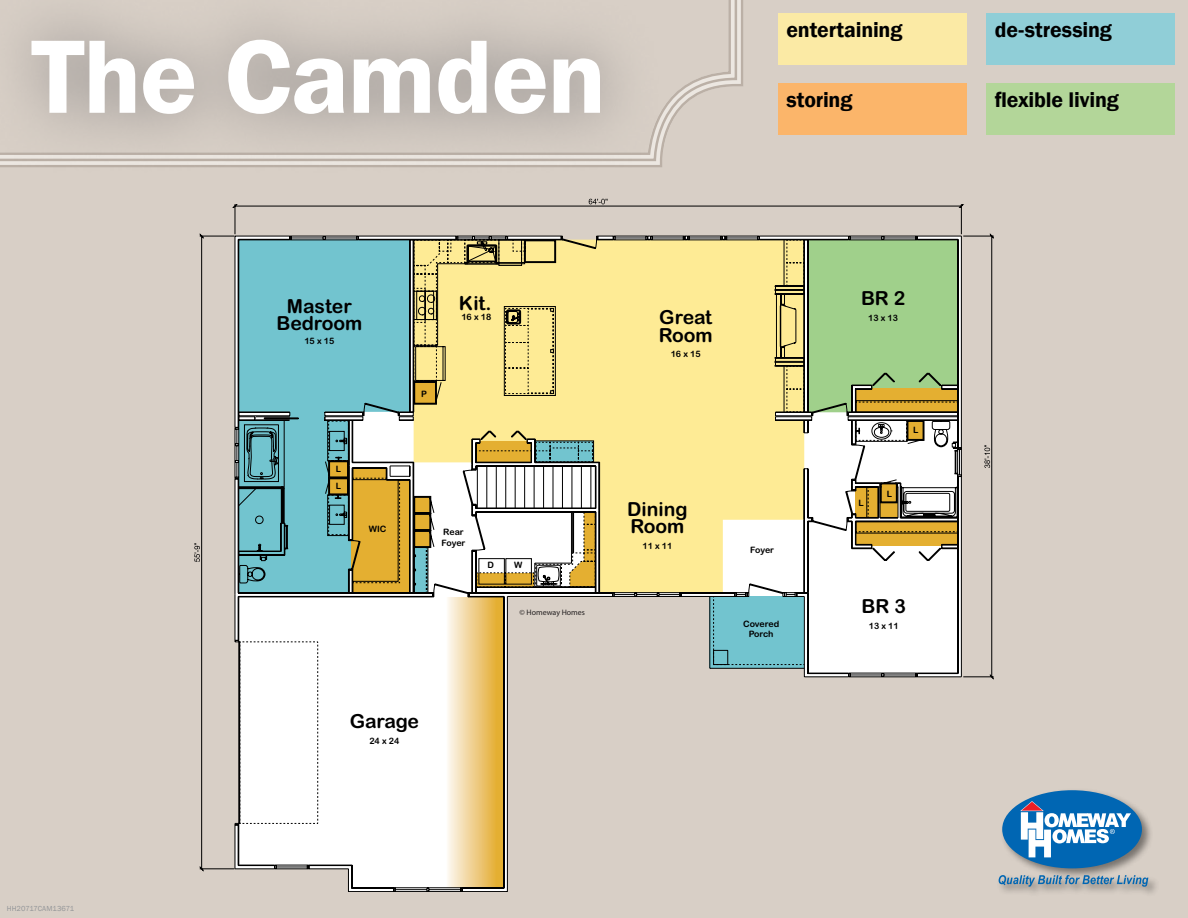
<style>
.page{position:relative;width:1188px;height:918px;background:#d8cfc6}
.page>*{position:absolute;margin:0;border:0;box-sizing:border-box;transform-origin:0 0}
.t1{font:600 108px "Franklin Gothic";letter-spacing:-.015em;color:#fff}
.t2{font:600 21.75px "Franklin Gothic";letter-spacing:-.01em;color:#000}
.t3{font:19.35px/17.7px "Arial Rounded MT Bold";color:#000}
.t4{font:8.85px/10.6px "Arial Rounded MT Bold";color:#000}
.t5{font:7.95px "Myriad Pro";color:#231f20}
.t6{font:7.5px "Franklin Gothic";letter-spacing:.005em;color:#939598}
</style>
<div class="page">
<div style="left:778px;top:14px;width:188px;height:51px;background:#fbeaa5"></div>
<div style="left:778px;top:84px;width:188px;height:51px;background:#fbb56a"></div>
<div style="left:986px;top:14px;width:188px;height:51px;background:#90ced7"></div>
<div style="left:986px;top:84px;width:188px;height:51px;background:#b3d699"></div>
<div style="left:996px;top:788px;width:163px;height:110px;background:#000;opacity:.45"></div>
<svg style="left:999px;top:875px;width:149px;height:12px"></svg>
<div style="left:1002px;top:790px;width:140px;height:78px;background:#0066b3;border-radius:50%"></div>
<svg style="left:1020px;top:801px;width:111px;height:56px"></svg>
<svg style="left:662px;top:0;width:69px;height:155px"></svg>
<div style="left:0;top:0;width:662px;height:176px;background:#717073;opacity:.45"></div>
<svg style="left:235px;top:204px;width:729px;height:465px"></svg>
<svg style="left:232px;top:204px;width:6px;height:4px"></svg>
<svg style="left:589px;top:199px;width:19px;height:5px"></svg>
<svg style="left:775px;top:233px;width:219px;height:447px"></svg>
<svg style="left:194px;top:233px;width:419px;height:655px"></svg>
<h1 class="t1" style="left:32px;top:10px;width:577px">The Camden</h1>
<h2 class="t2" style="left:786px;top:17px;width:117px">entertaining</h2>
<h2 class="t2" style="left:786px;top:87px;width:67px">storing</h2>
<p class="t6" style="left:7px;top:904px;width:69px">HH20717CAM13671</p>
<h3 class="t3" style="left:276px;top:297px;width:87px;text-align:center">Master<br>Bedroom</h3>
<p class="t4" style="left:304px;top:335px;width:31px">15 x 15</p>
<p class="t4" style="left:336px;top:461px;width:7px;line-height:16.2px">L<br>L</p>
<p class="t4" style="left:369px;top:523px;width:19px">WIC</p>
<p class="t4" style="left:421px;top:388px;width:7px">P</p>
<h3 class="t3" style="left:459px;top:294px;width:34px">Kit.</h3>
<p class="t4" style="left:461px;top:312px;width:31px">16 x 18</p>
<p class="t4" style="left:442px;top:526px;width:25px">Rear<br>Foyer</p>
<p class="t4" style="left:488px;top:559px;width:8px">D</p>
<p class="t4" style="left:514px;top:559px;width:10px">W</p>
<p class="t5" style="left:520px;top:607px;width:67px">© Homeway Homes</p>
<h3 class="t3" style="left:350px;top:712px;width:71px">Garage</h3>
<p class="t4" style="left:369px;top:735px;width:31px">24 x 24</p>
<h3 class="t3" style="left:659px;top:308px;width:56px">Great<br>Room</h3>
<p class="t4" style="left:671px;top:349px;width:31px">16 x 15</p>
<h3 class="t3" style="left:627px;top:500px;width:62px">Dining<br>Room</h3>
<p class="t4" style="left:642px;top:541px;width:31px">11 x 11</p>
<p class="t4" style="left:750px;top:545px;width:25px">Foyer</p>
<p class="t4" style="left:743px;top:618px;width:38px;text-align:center">Covered<br>Porch</p>
<h3 class="t3" style="left:861px;top:289px;width:46px">BR 2</h3>
<p class="t4" style="left:868px;top:312px;width:31px">13 x 13</p>
<p class="t4" style="left:859px;top:497px;width:7px">L</p>
<p class="t4" style="left:913px;top:425px;width:7px">L</p>
<p class="t4" style="left:887px;top:488px;width:7px">L</p>
<h3 class="t3" style="left:862px;top:597px;width:46px">BR 3</h3>
<p class="t4" style="left:869px;top:621px;width:31px">13 x 11</p>
<h2 class="t2" style="left:995px;top:17px;width:119px">de-stressing</h2>
<h2 class="t2" style="left:995px;top:87px;width:126px">flexible living</h2>
</div>
